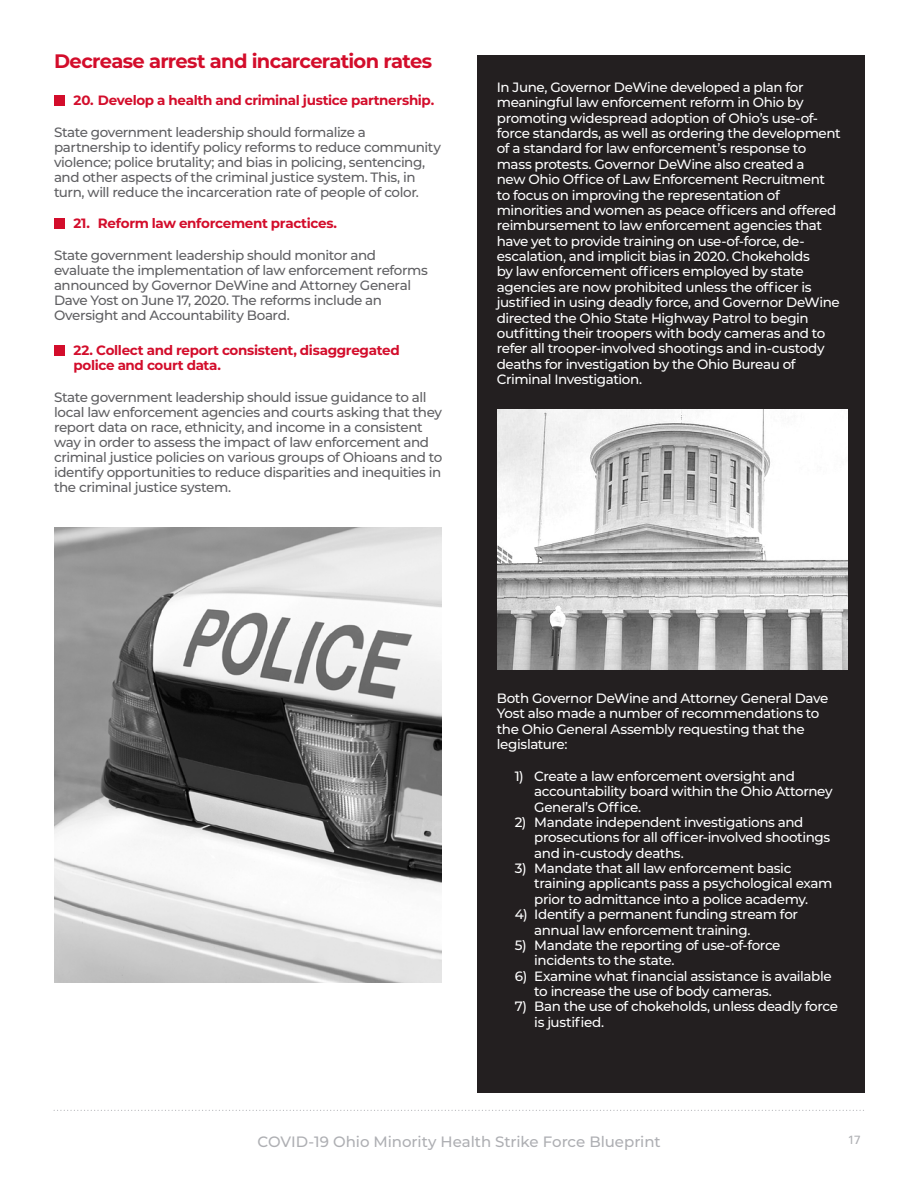
<style>
.page{position:relative;width:918px;height:1188px;background:#fff}
.page>*{position:absolute;margin:0;border:0;box-sizing:border-box;transform-origin:0 0}
.body{font:700 19.5px "Montserrat";letter-spacing:-.04em;color:#d30d2b}
.t1{font:500 15px "Montserrat";letter-spacing:-.005em;color:#aeafb3}
.body-2{font:500 13.5px/15.3px "Montserrat";letter-spacing:-.03em;color:#fff}
.body-3{font:500 13.5px/15px "Montserrat";letter-spacing:-.03em;color:#5f5f62}
.body-4{font:700 13.5px/15px "Montserrat";letter-spacing:-.025em;color:#d30d2b}
.t2{font:12px "Univers LT Pro 55 Roman";color:#aeafb3}
</style>
<div class="page">
<svg style="left:54px;top:1110px;width:810px;height:1px"></svg>
<div style="left:54px;top:345px;width:10px;height:11px;background:#d30d2b"></div>
<img style="left:54px;top:527px;width:388px;height:456px">
<div style="left:477px;top:55px;width:388px;height:1038px;background:#231f20"></div>
<img style="left:498px;top:409px;width:350px;height:260px">
<div style="left:54px;top:95px;width:10px;height:11px;background:#d30d2b"></div>
<div style="left:54px;top:219px;width:10px;height:10px;background:#d30d2b"></div>
<p class="body" style="left:54px;top:47px;width:380px">Decrease arrest and incarceration rates</p>
<p class="body-4" style="left:74px;top:92px;width:362px">20. Develop a health and criminal justice partnership.</p>
<p class="body-3" style="left:54px;top:124px;width:388px">State government leadership should formalize a partnership to identify policy reforms to reduce community violence; police brutality; and bias in policing, sentencing, and other aspects of the criminal justice system. This, in turn, will reduce the incarceration rate of people of color.</p>
<p class="body-4" style="left:74px;top:215px;width:265px">21. Reform law enforcement practices.</p>
<p class="body-3" style="left:54px;top:247px;width:375px">State government leadership should monitor and evaluate the implementation of law enforcement reforms announced by Governor DeWine and Attorney General Dave Yost on June 17, 2020. The reforms include an Oversight and Accountability Board.</p>
<p class="body-4" style="left:74px;top:342px;width:328px">22. Collect and report consistent, disaggregated police and court data.</p>
<p class="body-3" style="left:54px;top:389px;width:390px">State government leadership should issue guidance to all local law enforcement agencies and courts asking that they report data on race, ethnicity, and income in a consistent way in order to assess the impact of law enforcement and criminal justice policies on various groups of Ohioans and to identify opportunities to reduce disparities and inequities in the criminal justice system.</p>
<p class="body-2" style="left:497px;top:79px;width:345px">In June, Governor DeWine developed a plan for meaningful law enforcement reform in Ohio by promoting widespread adoption of Ohio’s use-of&shy;force standards, as well as ordering the development of a standard for law enforcement’s response to mass protests. Governor DeWine also created a<br>new Ohio Office of Law Enforcement Recruitment to focus on improving the representation of minorities and women as peace officers and offered reimbursement to law enforcement agencies that have yet to provide training on use-of-force, de&shy;escalation, and implicit bias in 2020. Chokeholds<br>by law enforcement officers employed by state agencies are now prohibited unless the officer is justified in using deadly force, and Governor DeWine directed the Ohio State Highway Patrol to begin outfitting their troopers with body cameras and to refer all trooper-involved shootings and in-custody deaths for investigation by the Ohio Bureau of Criminal Investigation.</p>
<p class="body-2" style="left:497px;top:690px;width:333px">Both Governor DeWine and Attorney General Dave Yost also made a number of recommendations to the Ohio General Assembly requesting that the legislature:</p>
<p class="body-2" style="left:534px;top:768px;width:300px;text-indent:-20px">1) Create a law enforcement oversight and accountability board within the Ohio Attorney<br>General’s Office.</p>
<p class="body-2" style="left:534px;top:814px;width:297px;text-indent:-20px">2) Mandate independent investigations and prosecutions for all officer-involved shootings and in-custody deaths.</p>
<p class="body-2" style="left:534px;top:860px;width:299px;text-indent:-20px">3) Mandate that all law enforcement basic training applicants pass a psychological exam prior to admittance into a police academy.</p>
<p class="body-2" style="left:534px;top:906px;width:265px;text-indent:-20px">4) Identify a permanent funding stream for annual law enforcement training.</p>
<p class="body-2" style="left:534px;top:937px;width:248px;text-indent:-20px">5) Mandate the reporting of use-of-force incidents to the state.</p>
<p class="body-2" style="left:534px;top:968px;width:299px;text-indent:-20px">6) Examine what financial assistance is available to increase the use of body cameras.</p>
<p class="body-2" style="left:534px;top:998px;width:305px;text-indent:-20px">7) Ban the use of chokeholds, unless deadly force is justified.</p>
<p class="t1" style="left:257px;top:1131px;width:405px">COVID-19 Ohio Minority Health Strike Force Blueprint</p>
<p class="t2" style="left:848px;top:1132px;width:14px">17</p>
</div>
